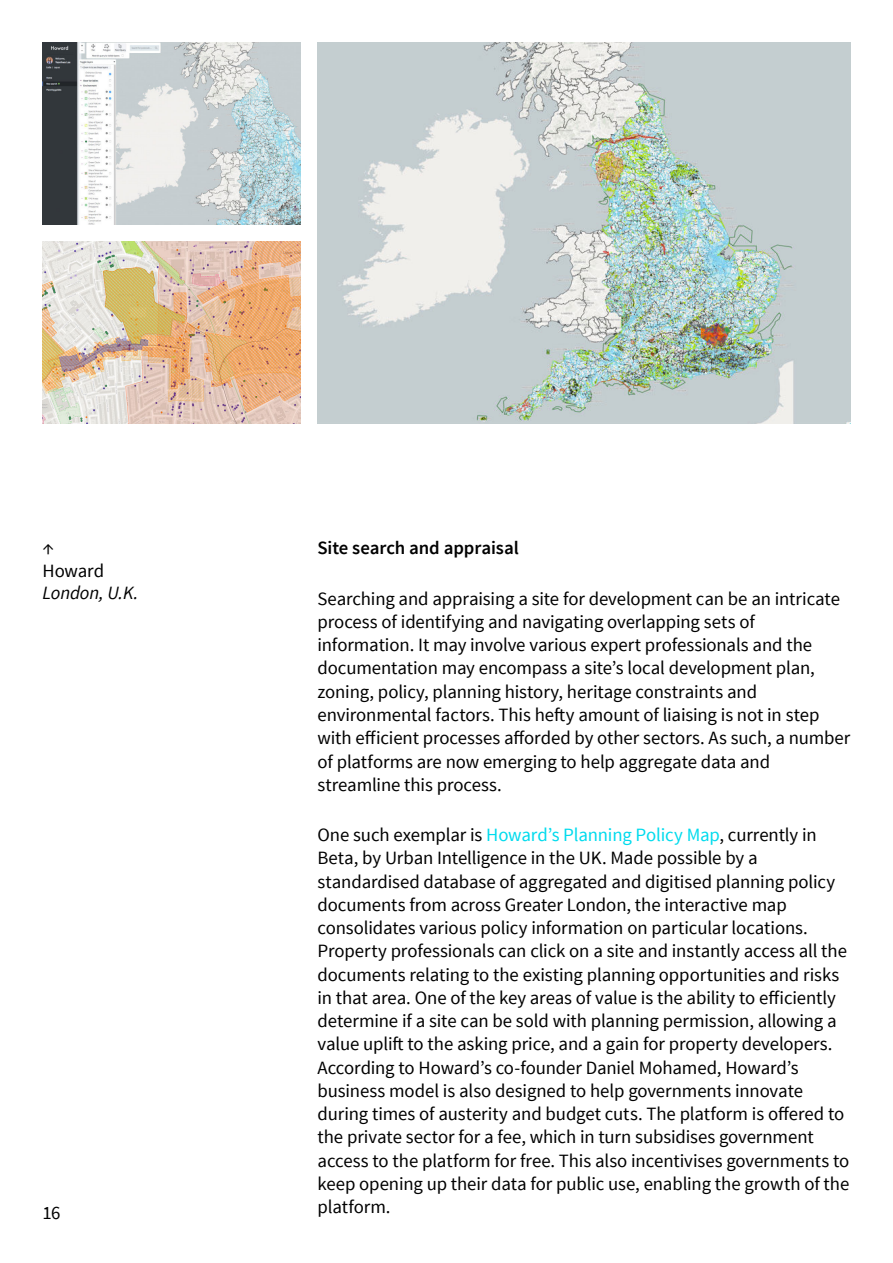
<style>
.page{position:relative;width:893px;height:1263px;background:#fff}
.page>*{position:absolute;margin:0;border:0;box-sizing:border-box;transform-origin:0 0}
.t1{font:18.75px/23.2px "Source Sans Pro";letter-spacing:-.005em;color:#000}
.t2{font:600 18.75px "Source Sans Pro";letter-spacing:-.005em;color:#000}
.t3{font:italic 18.75px "Source Sans Pro";letter-spacing:-.005em;color:#000}
.s1{color:#00dbed}
</style>
<div class="page">
<img style="left:317px;top:43px;width:533px;height:381px">
<img style="left:43px;top:43px;width:257px;height:182px">
<img style="left:43px;top:242px;width:257px;height:182px">
<p class="t1" style="left:43px;top:537px;width:63px;line-height:22.5px">↑<br>Howard</p>
<p class="t3" style="left:43px;top:586px;width:97px">London, U.K.</p>
<p class="t1" style="left:43px;top:1202px;width:20px">16</p>
<p class="t2" style="left:317px;top:540px;width:203px">Site search and appraisal</p>
<p class="t1" style="left:317px;top:588px;width:534px">Searching and appraising a site for development can be an intricate process of identifying and navigating overlapping sets of information. It may involve various expert professionals and the documentation may encompass a site’s local development plan, zoning, policy, planning history, heritage constraints and environmental factors. This hefty amount of liaising is not in step with efficient processes afforded by other sectors. As such, a number of platforms are now emerging to help aggregate data and streamline this process.</p>
<p class="t1" style="left:317px;top:824px;width:533px">One such exemplar is <span class="s1">Howard’s Planning Policy Map</span>, currently in Beta, by Urban Intelligence in the UK. Made possible by a standardised database of aggregated and digitised planning policy documents from across Greater London, the interactive map consolidates various policy information on particular locations.<br>Property professionals can click on a site and instantly access all the documents relating to the existing planning opportunities and risks in that area. One of the key areas of value is the ability to efficiently determine if a site can be sold with planning permission, allowing a value uplift to the asking price, and a gain for property developers.<br>According to Howard’s co-founder Daniel Mohamed, Howard’s business model is also designed to help governments innovate during times of austerity and budget cuts. The platform is offered to the private sector for a fee, which in turn subsidises government access to the platform for free. This also incentivises governments to keep opening up their data for public use, enabling the growth of the platform.</p>
</div>
